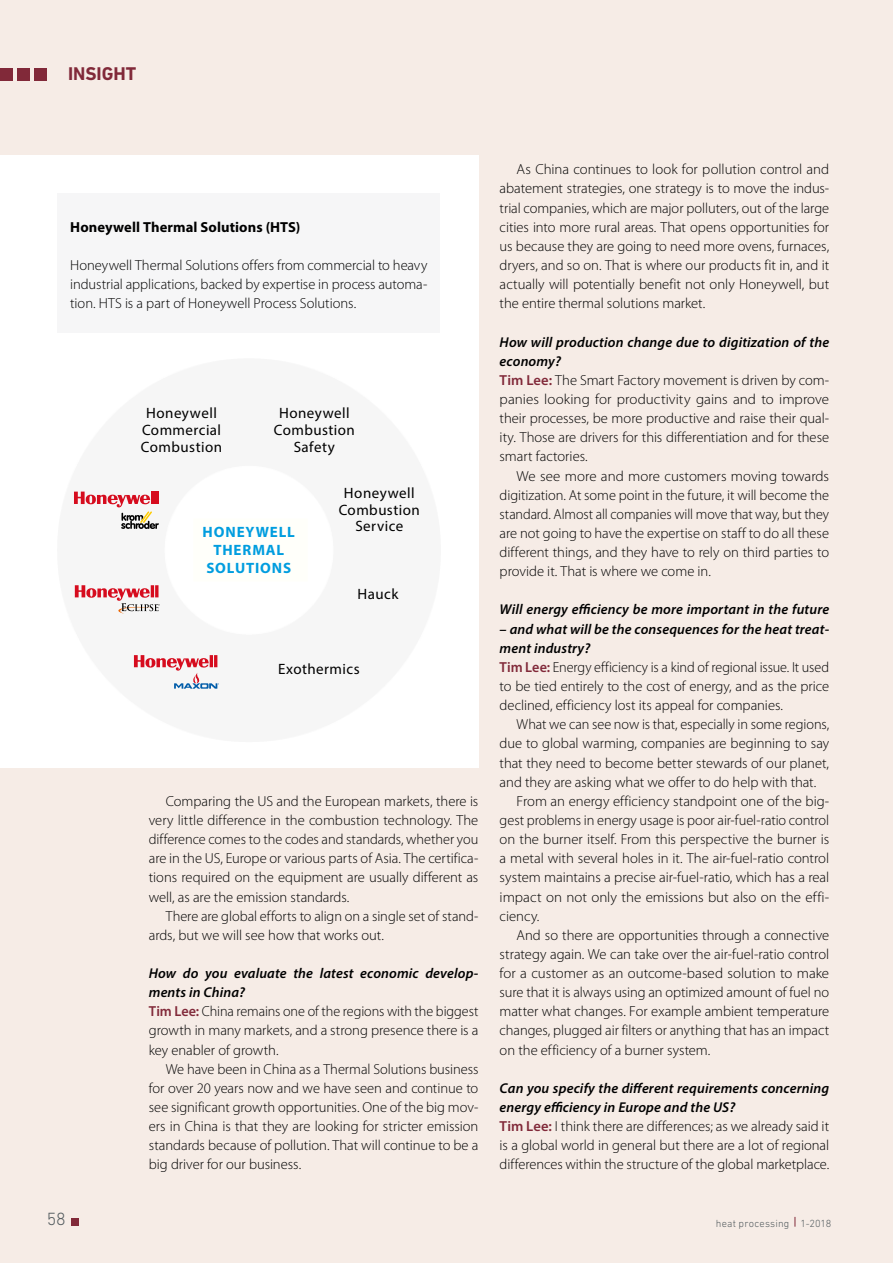
<style>
.page{position:relative;width:893px;height:1263px;background:#f6ece6}
.page>*{position:absolute;margin:0;border:0;box-sizing:border-box;transform-origin:0 0}
.t1{font:700 18.75px "DIN Next LT Pro";color:#812939}
.t2{font:300 18px "DIN Next LT Pro";color:#565e61}
.T_Fliesstext{font:15px/16.8px "Myriad Pro";letter-spacing:.03em;color:#000;text-align:center}
.T_Fliesstext-2{font:700 15px/18px "Myriad Pro";letter-spacing:.06em;color:#009ddf;text-align:center}
.T_Fliesstext_Einzug{font:300 14.55px/19.2px "Myriad Pro";letter-spacing:-.005em;color:#000;text-align:justify}
.T_Fliesstext-3{font:300 14.55px/19.2px "Myriad Pro";color:#000;text-align:justify}
.T_Fliesstext-4{font:700 14.55px "Myriad Pro";letter-spacing:.005em;color:#000}
.T_Interview_Frage__I{font:italic 600 14.25px/19.2px "Myriad Pro";letter-spacing:.01em;color:#000}
.t3{font:300 10.5px "DIN Next LT Pro";letter-spacing:.02em;color:#565e61}
.s1{font-weight:600;color:#812939}
</style>
<div class="page">
<div style="left:0;top:68px;width:13px;height:13px;background:#812939"></div>
<div style="left:17px;top:68px;width:13px;height:13px;background:#812939"></div>
<div style="left:34px;top:68px;width:13px;height:13px;background:#812939"></div>
<div style="left:72px;top:1218px;width:7px;height:7px;background:#812939"></div>
<div style="left:0;top:155px;width:478px;height:612px;background:#fff"></div>
<div style="left:57px;top:193px;width:383px;height:140px;background:#f6f6f7"></div>
<svg style="left:75px;top:585px;width:85px;height:29px"></svg>
<svg style="left:74px;top:492px;width:85px;height:37px"></svg>
<svg style="left:134px;top:655px;width:85px;height:34px"></svg>
<p class="t1" style="left:68px;top:63px;width:70px">INSIGHT</p>
<p class="T_Fliesstext-4" style="left:70px;top:217px;width:232px">Honeywell Thermal Solutions (HTS)</p>
<p class="T_Fliesstext-3" style="left:70px;top:256px;width:359px">Honeywell Thermal Solutions offers from commercial to heavy industrial applications, backed by expertise in process automa&shy;tion. HTS is a part of Honeywell Process Solutions.</p>
<p class="T_Fliesstext" style="left:274px;top:405px;width:83px">Honeywell<br>Combustion<br>Safety</p>
<p class="T_Fliesstext" style="left:339px;top:484px;width:83px">Honeywell<br>Combustion<br>Service</p>
<p class="T_Fliesstext" style="left:141px;top:405px;width:83px">Honeywell<br>Commercial<br>Combustion</p>
<p class="T_Fliesstext-2" style="left:203px;top:523px;width:94px">HONEYWELL<br>THERMAL<br>SOLUTIONS</p>
<p class="T_Fliesstext" style="left:358px;top:586px;width:42px">Hauck</p>
<p class="T_Fliesstext" style="left:278px;top:660px;width:83px">Exothermics</p>
<p class="T_Fliesstext_Einzug" style="left:149px;top:792px;width:331px;text-indent:17px">Comparing the US and the European markets, there is very little difference in the combustion technology. The difference comes to the codes and standards, whether you are in the US, Europe or various parts of Asia. The certifica&shy;tions required on the equipment are usually different as well, as are the emission standards.</p>
<p class="T_Fliesstext_Einzug" style="left:149px;top:906px;width:331px;text-indent:17px">There are global efforts to align on a single set of stand&shy;ards, but we will see how that works out.</p>
<p class="T_Interview_Frage__I" style="left:149px;top:963px;width:331px">How do you evaluate the latest economic develop&shy;ments in China?</p>
<p class="T_Fliesstext-3" style="left:149px;top:1002px;width:331px"><span class="s1">Tim Lee:</span> China remains one of the regions with the biggest growth in many markets, and a strong presence there is a key enabler of growth.</p>
<p class="T_Fliesstext_Einzug" style="left:149px;top:1059px;width:331px;text-indent:17px">We have been in China as a Thermal Solutions business for over 20 years now and we have seen and continue to see significant growth opportunities. One of the big mov&shy;ers in China is that they are looking for stricter emission standards because of pollution. That will continue to be a big driver for our business.</p>
<p class="T_Fliesstext_Einzug" style="left:500px;top:160px;width:331px;text-indent:17px">As China continues to look for pollution control and abatement strategies, one strategy is to move the indus&shy;trial companies, which are major polluters, out of the large cities into more rural areas. That opens opportunities for us because they are going to need more ovens, furnaces, dryers, and so on. That is where our products fit in, and it actually will potentially benefit not only Honeywell, but the entire thermal solutions market.</p>
<p class="T_Interview_Frage__I" style="left:500px;top:332px;width:331px">How will production change due to digitization of the economy?</p>
<p class="T_Fliesstext-3" style="left:500px;top:371px;width:331px"><span class="s1">Tim Lee:</span> The Smart Factory movement is driven by com&shy;panies looking for productivity gains and to improve their processes, be more productive and raise their qual&shy;ity. Those are drivers for this differentiation and for these smart factories.</p>
<p class="T_Fliesstext_Einzug" style="left:500px;top:466px;width:331px;text-indent:17px">We see more and more customers moving towards digitization. At some point in the future, it will become the standard. Almost all companies will move that way, but they are not going to have the expertise on staff to do all these different things, and they have to rely on third parties to provide it. That is where we come in.</p>
<p class="T_Interview_Frage__I" style="left:500px;top:600px;width:331px">Will energy efficiency be more important in the future</p>
<p class="T_Interview_Frage__I" style="left:500px;top:619px;width:331px">– and what will be the consequences for the heat treat&shy;ment industry?</p>
<p class="T_Fliesstext-3" style="left:500px;top:658px;width:331px"><span class="s1">Tim Lee:</span> Energy efficiency is a kind of regional issue. It used to be tied entirely to the cost of energy, and as the price declined, efficiency lost its appeal for companies.</p>
<p class="T_Fliesstext_Einzug" style="left:500px;top:715px;width:331px;text-indent:17px">What we can see now is that, especially in some regions, due to global warming, companies are beginning to say that they need to become better stewards of our planet, and they are asking what we offer to do help with that.</p>
<p class="T_Fliesstext_Einzug" style="left:500px;top:792px;width:331px;text-indent:17px">From an energy efficiency standpoint one of the big&shy;gest problems in energy usage is poor air-fuel-ratio control on the burner itself. From this perspective the burner is a metal with several holes in it. The air-fuel-ratio control system maintains a precise air-fuel-ratio, which has a real impact on not only the emissions but also on the effi&shy;ciency.</p>
<p class="T_Fliesstext_Einzug" style="left:500px;top:925px;width:331px;text-indent:17px">And so there are opportunities through a connective strategy again. We can take over the air-fuel-ratio control for a customer as an outcome-based solution to make sure that it is always using an optimized amount of fuel no matter what changes. For example ambient temperature changes, plugged air filters or anything that has an impact on the efficiency of a burner system.</p>
<p class="T_Interview_Frage__I" style="left:500px;top:1078px;width:331px">Can you specify the different requirements concerning energy efficiency in Europe and the US?</p>
<p class="T_Fliesstext-3" style="left:500px;top:1117px;width:331px"><span class="s1">Tim Lee:</span> I think there are differences; as we already said it is a global world in general but there are a lot of regional differences within the structure of the global marketplace.</p>
<p class="t2" style="left:47px;top:1209px;width:21px">58</p>
<p class="t3" style="left:716px;top:1217px;width:117px">heat processing 1-2018</p>
</div>
